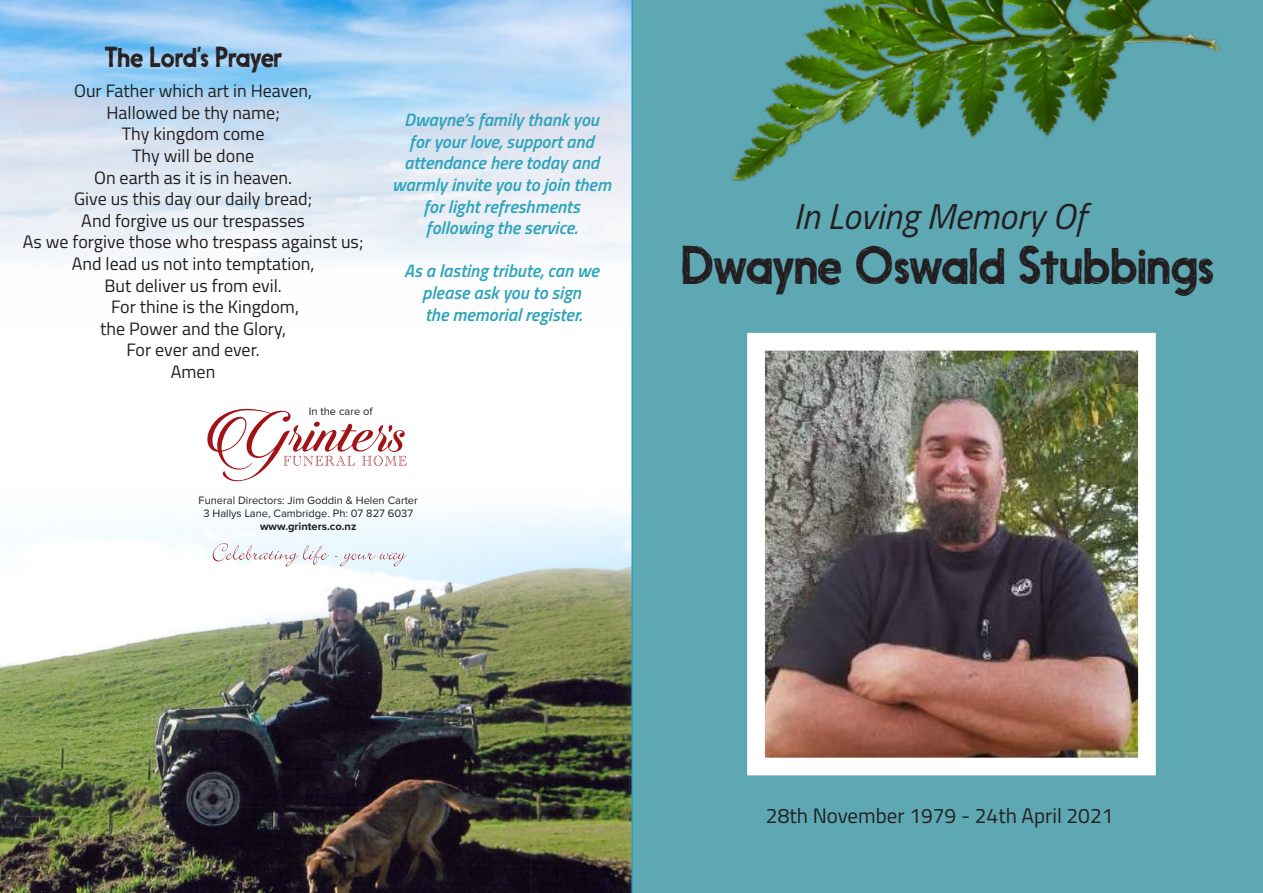
<style>
.page{position:relative;width:1263px;height:893px;background:#fff}
.page>*{position:absolute;margin:0;border:0;box-sizing:border-box;transform-origin:0 0}
.t1{font:51px "Nanami HM Med";letter-spacing:-.03em;color:#231f20;scale:.93 1}
.t2{font:italic 36px "Titillium";color:#231f20}
.t3{font:27px "Nanami HM Med";letter-spacing:-.045em;color:#231f20;scale:.93 1}
.t4{font:21px "Titillium";color:#231f20}
.t5{font:18px "Titillium";color:#231f20}
.t6{font:italic 600 18px/21.6px "Titillium";color:#2da3bb;text-align:center}
.t7{font:11.1px/13.4px "Proxima Nova";color:#231f20;text-align:center}
.t8{font:700 11.1px "Proxima Nova";color:#231f20}
</style>
<div class="page">
<img style="left:0;top:0;width:631px;height:261px">
<img style="left:0;top:512px;width:631px;height:381px">
<div style="left:631px;top:0;width:632px;height:893px;background:#5ea8b3"></div>
<svg style="left:207px;top:408px;width:200px;height:74px"></svg>
<svg style="left:213px;top:543px;width:194px;height:23px"></svg>
<img style="left:766px;top:352px;width:371px;height:404px">
<div style="left:747px;top:333px;width:409px;height:442px;border:18px solid #fff"></div>
<img style="left:666px;top:0;width:584px;height:255px">
<h3 class="t3" style="left:104px;top:41px;width:194px">The Lord’s Prayer</h3>
<p class="t5" style="left:74px;top:78px;width:240px">Our Father which art in Heaven,</p>
<p class="t5" style="left:106px;top:99px;width:175px">Hallowed be thy name;</p>
<p class="t5" style="left:122px;top:121px;width:144px">Thy kingdom come</p>
<p class="t5" style="left:132px;top:142px;width:123px">Thy will be done</p>
<p class="t5" style="left:94px;top:164px;width:200px">On earth as it is in heaven.</p>
<p class="t5" style="left:74px;top:186px;width:239px">Give us this day our daily bread;</p>
<p class="t5" style="left:81px;top:207px;width:225px">And forgive us our trespasses</p>
<p class="t5" style="left:23px;top:229px;width:342px">As we forgive those who trespass against us;</p>
<p class="t5" style="left:72px;top:250px;width:244px">And lead us not into temptation,</p>
<p class="t5" style="left:104px;top:272px;width:179px">But deliver us from evil.</p>
<p class="t5" style="left:111px;top:294px;width:189px">For thine is the Kingdom,</p>
<p class="t5" style="left:100px;top:315px;width:188px">the Power and the Glory,</p>
<p class="t5" style="left:126px;top:337px;width:135px">For ever and ever.</p>
<p class="t5" style="left:171px;top:358px;width:46px">Amen</p>
<p class="t7" style="left:309px;top:405px;width:65px">In the care of</p>
<p class="t6" style="left:392px;top:108px;width:220px">Dwayne’s family thank you for your love, support and attendance here today and warmly invite you to join them for light refreshments following the service.</p>
<p class="t6" style="left:404px;top:259px;width:196px">As a lasting tribute, can we please ask you to sign<br>the memorial register.</p>
<p class="t7" style="left:199px;top:494px;width:221px">Funeral Directors: Jim Goddin &amp; Helen Carter<br>3 Hallys Lane, Cambridge. Ph: 07 827 6037</p>
<p class="t8" style="left:260px;top:522px;width:98px">www.grinters.co.nz</p>
<h2 class="t2" style="left:793px;top:190px;width:294px">In Loving Memory Of</h2>
<h1 class="t1" style="left:680px;top:234px;width:576px">Dwayne Oswald Stubbings</h1>
<p class="t4" style="left:766px;top:800px;width:349px">28th November 1979 - 24th April 2021</p>
</div>
